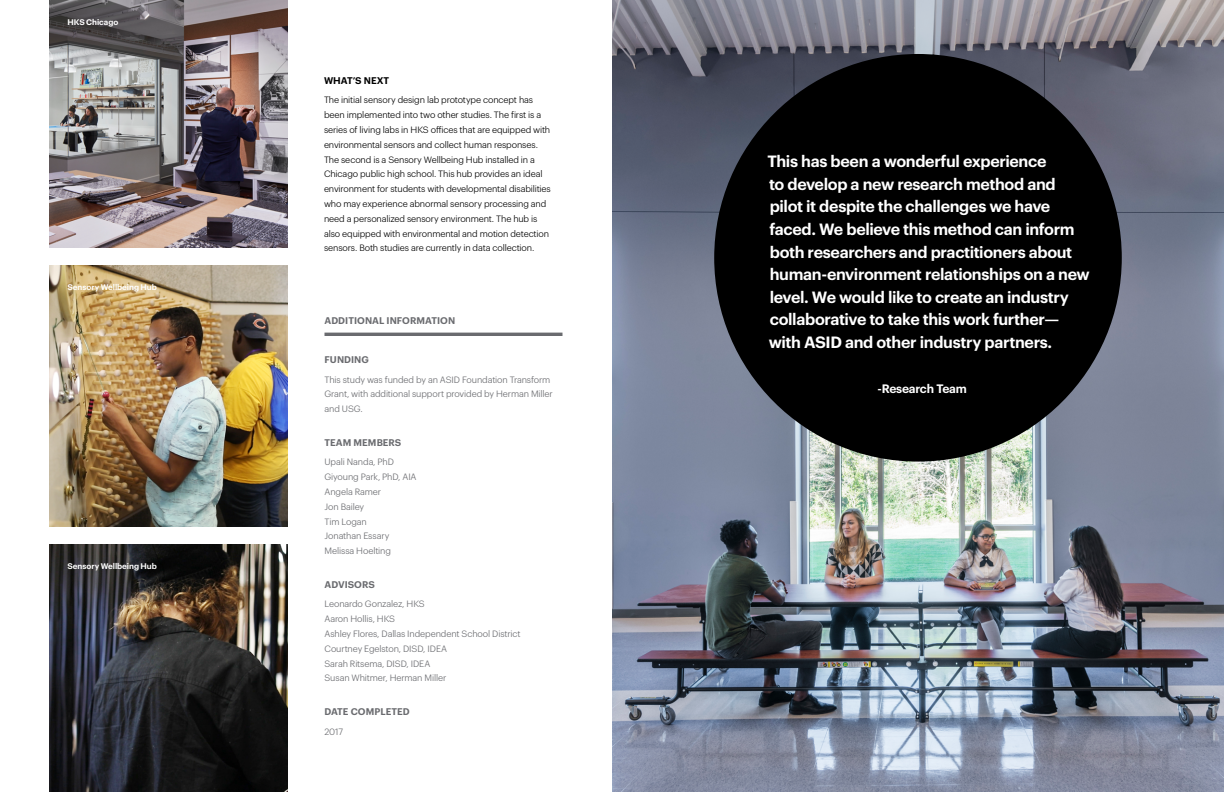
<style>
.page{position:relative;width:1224px;height:792px;background:#fff}
.page>*{position:absolute;margin:0;border:0;box-sizing:border-box;transform-origin:0 0}
.t1{font:600 16px/22.6px "HKS Sans";letter-spacing:-.025em;color:#fff}
.t2{font:600 12px "HKS Sans";letter-spacing:-.02em;color:#fff}
.t3{font:600 9.5px "HKS Sans";letter-spacing:.005em;color:#6a6b6f}
.t4{font:600 9.5px "HKS Sans";letter-spacing:.005em;color:#000}
.t5{font:300 9px/14.8px "HKS Sans";letter-spacing:-.01em;color:#000}
.t6{font:300 9px/14.8px "HKS Sans";letter-spacing:-.01em;color:#6a6b6f}
.t7{font:600 8px "HKS Sans";letter-spacing:-.005em;color:#fff}
</style>
<div class="page">
<img style="left:612px;top:0;width:612px;height:792px">
<div style="left:714px;top:54px;width:408px;height:408px;background:#000;border-radius:50%"></div>
<img style="left:50px;top:265px;width:238px;height:262px">
<img style="left:50px;top:545px;width:238px;height:247px">
<img style="left:50px;top:0;width:238px;height:247px">
<hr style="left:324px;top:333px;width:238px;height:3px;background:#6a6b6f">
<p class="t7" style="left:68px;top:16px;width:52px">HKS Chicago</p>
<p class="t7" style="left:68px;top:281px;width:91px">Sensory Wellbeing Hub</p>
<p class="t7" style="left:68px;top:560px;width:91px">Sensory Wellbeing Hub</p>
<p class="t4" style="left:324px;top:73px;width:67px">WHAT’S NEXT</p>
<p class="t5" style="left:324px;top:92px;width:228px">The initial sensory design lab prototype concept has been implemented into two other studies. The first is a series of living labs in HKS offices that are equipped with environmental sensors and collect human responses.<br>The second is a Sensory Wellbeing Hub installed in a Chicago public high school. This hub provides an ideal environment for students with developmental disabilities who may experience abnormal sensory processing and need a personalized sensory environment. The hub is also equipped with environmental and motion detection sensors. Both studies are currently in data collection.</p>
<p class="t3" style="left:325px;top:313px;width:132px">ADDITIONAL INFORMATION</p>
<p class="t3" style="left:325px;top:353px;width:46px">FUNDING</p>
<p class="t6" style="left:324px;top:371px;width:230px">This study was funded by an ASID Foundation Transform<br>Grant, with additional support provided by Herman Miller and USG.</p>
<p class="t3" style="left:325px;top:435px;width:78px">TEAM MEMBERS</p>
<p class="t6" style="left:324px;top:454px;width:94px">Upali Nanda, PhD<br>Giyoung Park, PhD, AIA<br>Angela Ramer<br>Jon Bailey<br>Tim Logan<br>Jonathan Essary<br>Melissa Hoelting</p>
<p class="t3" style="left:325px;top:577px;width:52px">ADVISORS</p>
<p class="t6" style="left:324px;top:596px;width:198px">Leonardo Gonzalez, HKS<br>Aaron Hollis, HKS<br>Ashley Flores, Dallas Independent School District<br>Courtney Egelston, DISD, IDEA<br>Sarah Ritsema, DISD, IDEA<br>Susan Whitmer, Herman Miller</p>
<p class="t3" style="left:325px;top:705px;width:87px">DATE COMPLETED</p>
<p class="t6" style="left:324px;top:723px;width:20px">2017</p>
<p class="t1" style="left:767px;top:148px;width:324px">This has been a wonderful experience<br>to develop a new research method and pilot it despite the challenges we have faced. We believe this method can inform both researchers and practitioners about human-environment relationships on a new level. We would like to create an industry collaborative to take this work further— with ASID and other industry partners.</p>
<h2 class="t2" style="left:878px;top:380px;width:91px">-Research Team</h2>
</div>
